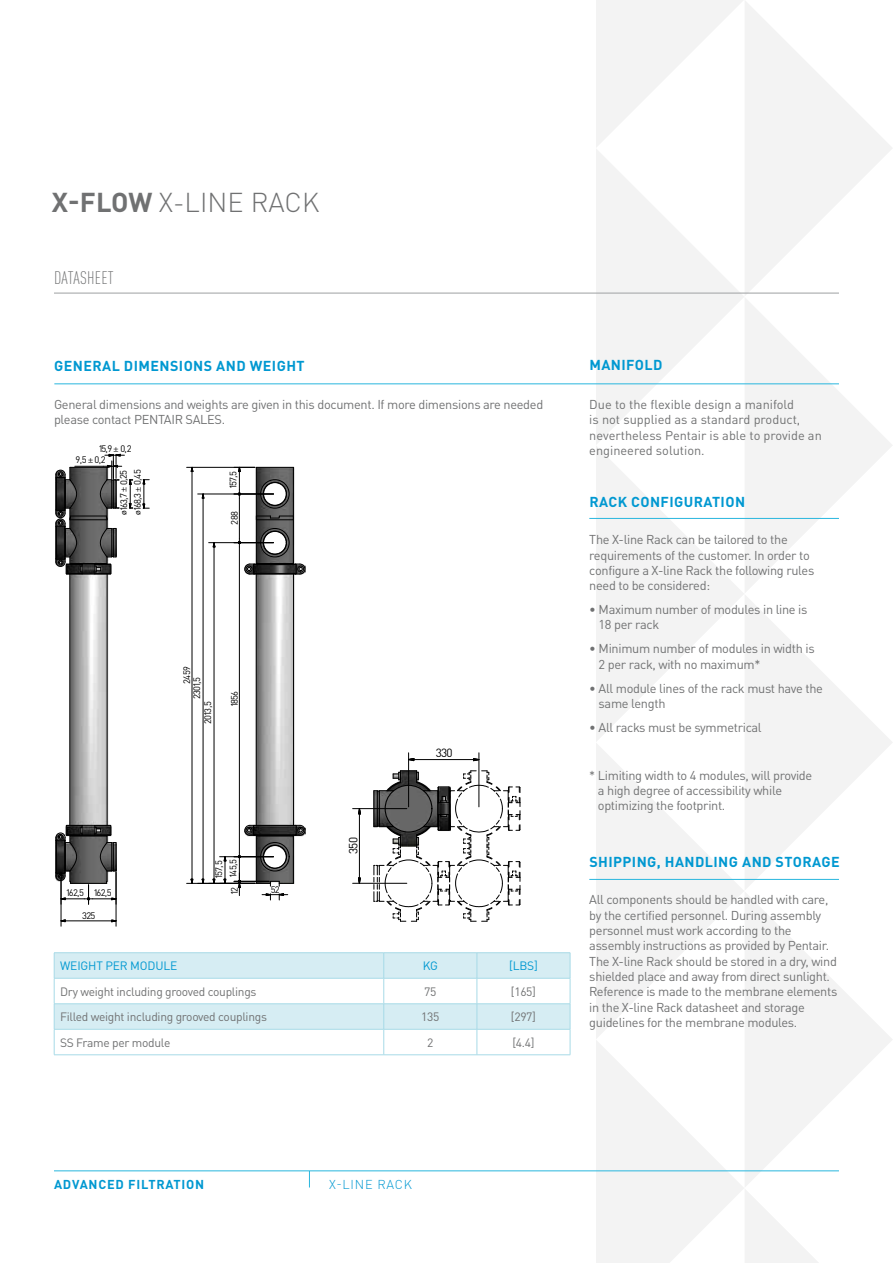
<style>
.page{position:relative;width:893px;height:1263px;background:#fff}
.page>*{position:absolute;margin:0;border:0;box-sizing:border-box;transform-origin:0 0}
.t1{font:300 27px "DIN Pro";color:#707172}
.t2{font:300 condensed 18px "DIN Pro";letter-spacing:.01em;color:#707172}
.t3{font:700 14.25px "DIN Pro";letter-spacing:.03em;color:#0098d1}
.t4{font:13.95px "DIN Pro";letter-spacing:-.09em;color:#000}
.t5{font:12.75px/15.3px "DIN Pro";letter-spacing:-.025em;color:#707172}
.t6{font:12.75px/15.3px "DIN Pro";color:#707172}
.t7{font:700 12.75px "DIN Pro";letter-spacing:.06em;color:#0098d1}
.t8{font:300 12.75px "DIN Pro";letter-spacing:.06em;color:#0098d1}
.t9{font:12px "DIN Pro";letter-spacing:-.025em;color:#707172}
.t10{font:12px "DIN Pro";letter-spacing:-.015em;color:#0098d1}
.t11{font:11.85px "DIN Pro";letter-spacing:-.08em;color:#000}
.t12{font:9.3px/9.9px "DIN Pro";letter-spacing:-.085em;color:#000}
.t13{font:8.55px "Myriad Pro";color:#000}
.s1{font-weight:700}
.s2{font-family:"Myriad Pro";font-size:8.55px}
</style>
<div class="page">
<svg style="left:596px;top:0;width:296px;height:148px"></svg>
<svg style="left:596px;top:148px;width:296px;height:297px"></svg>
<svg style="left:596px;top:445px;width:296px;height:297px"></svg>
<svg style="left:596px;top:742px;width:296px;height:430px"></svg>
<svg style="left:596px;top:1039px;width:237px;height:224px;fill:#f3f3f3"></svg>
<hr style="left:54px;top:1170px;width:785px;height:1px;background:#28b6de">
<svg style="left:309px;top:1171px;width:1px;height:16px"></svg>
<hr style="left:54px;top:952px;width:330px;height:1px;background:#a7dae7">
<hr style="left:384px;top:952px;width:93px;height:1px;background:#a7dae7">
<hr style="left:477px;top:952px;width:93px;height:1px;background:#a7dae7">
<svg style="left:54px;top:953px;width:517px;height:102px"></svg>
<hr style="left:54px;top:1054px;width:330px;height:1px;background:#a7dae7">
<hr style="left:384px;top:1054px;width:93px;height:1px;background:#a7dae7">
<hr style="left:477px;top:1054px;width:93px;height:1px;background:#a7dae7">
<hr style="left:54px;top:383px;width:785px;height:1px;background:#28b6de">
<img style="left:66px;top:575px;width:45px;height:250px">
<hr style="left:69px;top:574px;width:1px;height:251px;background:#000">
<hr style="left:107px;top:574px;width:1px;height:251px;background:#000">
<img style="left:245px;top:467px;width:58px;height:417px">
<hr style="left:256px;top:574px;width:1px;height:251px;background:#000">
<hr style="left:293px;top:574px;width:1px;height:251px;background:#000">
<hr style="left:256px;top:836px;width:1px;height:47px;background:#000">
<hr style="left:293px;top:836px;width:1px;height:47px;background:#000">
<div style="left:263px;top:845px;width:24px;height:24px;border:1px solid #000;border-radius:50%"></div>
<div style="left:260px;top:842px;width:30px;height:29px;border:1px solid #000;border-radius:50%"></div>
<svg style="left:258px;top:515px;width:34px;height:3px"></svg>
<hr style="left:256px;top:563px;width:37px;height:1px;background:#000">
<hr style="left:293px;top:516px;width:1px;height:47px;background:#000">
<hr style="left:256px;top:516px;width:1px;height:47px;background:#000">
<div style="left:263px;top:531px;width:24px;height:23px;border:1px solid #000;border-radius:50%"></div>
<div style="left:263px;top:531px;width:24px;height:24px;border:1px solid #000;border-radius:50%"></div>
<div style="left:260px;top:528px;width:30px;height:29px;border:1px solid #000;border-radius:50%"></div>
<div style="left:263px;top:482px;width:24px;height:24px;border:1px solid #000;border-radius:50%"></div>
<div style="left:260px;top:479px;width:30px;height:30px;border:1px solid #000;border-radius:50%"></div>
<div style="left:256px;top:467px;width:38px;height:53px;border:1px solid #000"></div>
<hr style="left:254px;top:574px;width:42px;height:1px;background:#000">
<div style="left:253px;top:564px;width:44px;height:10px;border:1px solid #000"></div>
<hr style="left:254px;top:564px;width:42px;height:1px;background:#000">
<svg style="left:244px;top:563px;width:13px;height:12px"></svg>
<svg style="left:293px;top:563px;width:13px;height:12px"></svg>
<div style="left:253px;top:825px;width:44px;height:10px;border:1px solid #000"></div>
<hr style="left:254px;top:835px;width:42px;height:1px;background:#000">
<svg style="left:293px;top:824px;width:13px;height:12px"></svg>
<svg style="left:244px;top:824px;width:13px;height:12px"></svg>
<hr style="left:239px;top:547px;width:1px;height:305px;background:#000">
<svg style="left:237px;top:538px;width:4px;height:9px"></svg>
<hr style="left:239px;top:498px;width:1px;height:40px;background:#000">
<svg style="left:234px;top:466px;width:21px;height:32px"></svg>
<svg style="left:224px;top:857px;width:2px;height:26px"></svg>
<hr style="left:220px;top:856px;width:54px;height:1px;background:#000">
<svg style="left:213px;top:543px;width:2px;height:8px"></svg>
<hr style="left:214px;top:547px;width:1px;height:332px;background:#000">
<hr style="left:209px;top:542px;width:65px;height:1px;background:#000">
<svg style="left:202px;top:493px;width:2px;height:10px"></svg>
<hr style="left:203px;top:498px;width:1px;height:381px;background:#000">
<hr style="left:198px;top:494px;width:76px;height:1px;background:#000">
<svg style="left:191px;top:466px;width:2px;height:10px"></svg>
<hr style="left:192px;top:471px;width:1px;height:408px;background:#000">
<hr style="left:187px;top:883px;width:68px;height:1px;background:#000">
<hr style="left:187px;top:467px;width:68px;height:1px;background:#000">
<svg style="left:55px;top:825px;width:62px;height:79px"></svg>
<svg style="left:60px;top:919px;width:6px;height:3px"></svg>
<svg style="left:111px;top:919px;width:5px;height:3px"></svg>
<hr style="left:65px;top:920px;width:47px;height:1px;background:#000">
<hr style="left:61px;top:872px;width:1px;height:54px;background:#000">
<hr style="left:116px;top:872px;width:1px;height:54px;background:#000">
<svg style="left:234px;top:852px;width:59px;height:48px"></svg>
<svg style="left:143px;top:479px;width:6px;height:30px"></svg>
<svg style="left:55px;top:454px;width:78px;height:121px"></svg>
<svg style="left:373px;top:770px;width:148px;height:152px"></svg>
<svg style="left:409px;top:758px;width:5px;height:3px"></svg>
<svg style="left:473px;top:758px;width:6px;height:3px"></svg>
<hr style="left:414px;top:759px;width:60px;height:1px;background:#000">
<hr style="left:479px;top:753px;width:1px;height:54px;background:#000">
<hr style="left:408px;top:753px;width:1px;height:54px;background:#000">
<svg style="left:358px;top:877px;width:3px;height:6px"></svg>
<svg style="left:358px;top:809px;width:3px;height:10px"></svg>
<hr style="left:359px;top:814px;width:1px;height:64px;background:#000">
<hr style="left:353px;top:883px;width:54px;height:1px;background:#000">
<hr style="left:353px;top:808px;width:54px;height:1px;background:#000">
<hr style="left:54px;top:293px;width:785px;height:1px;background:#9ea0a2">
<hr style="left:589px;top:879px;width:250px;height:1px;background:#28b6de">
<hr style="left:589px;top:518px;width:250px;height:1px;background:#28b6de">
<h1 class="t1" style="left:52px;top:182px;width:269px"><span class="s1">X-FLOW</span> X-LINE RACK</h1>
<h2 class="t2" style="left:54px;top:265px;width:61px">DATASHEET</h2>
<p class="t3" style="left:54px;top:354px;width:252px">GENERAL DIMENSIONS AND WEIGHT</p>
<p class="t4" style="left:59px;top:395px;width:57px">TOP VIEW</p>
<p class="t5" style="left:54px;top:395px;width:491px">General dimensions and weights are given in this document. If more dimensions are needed please contact PENTAIR SALES.</p>
<p class="t12" style="left:76px;top:442px;width:57px;line-height:11.1px;text-indent:23px">15,9 0,2<br>9,5 <span class="s2">±</span> 0,2</p>
<p class="t13" style="left:114px;top:444px;width:7px">±</p>
<p class="t12" style="left:132px;top:515px;width:47px;rotate:-90deg"><span class="s2">ø</span>168 3, <span class="s2">±</span> 0 4, 5</p>
<p class="t12" style="left:118px;top:515px;width:47px;rotate:-90deg"><span class="s2">ø</span>163 7, <span class="s2">±</span> 0 2, 5</p>
<p class="t12" style="left:227px;top:489px;width:20px;rotate:-90deg">157 5,</p>
<p class="t12" style="left:229px;top:524px;width:15px;rotate:-90deg">288</p>
<p class="t12" style="left:66px;top:887px;width:47px">162,5 162,5</p>
<p class="t12" style="left:82px;top:910px;width:15px">325</p>
<p class="t12" style="left:181px;top:684px;width:19px;rotate:-90deg">2459<br>5,</p>
<p class="t12" style="left:191px;top:699px;width:19px;rotate:-90deg">2301</p>
<p class="t12" style="left:202px;top:724px;width:24px;rotate:-90deg">2013 5,</p>
<p class="t12" style="left:229px;top:707px;width:18px;rotate:-90deg">1856</p>
<p class="t12" style="left:227px;top:895px;width:37px;rotate:-90deg">12 145 5,</p>
<p class="t12" style="left:213px;top:879px;width:20px;rotate:-90deg">157 5,</p>
<p class="t12" style="left:271px;top:884px;width:10px">52</p>
<p class="t11" style="left:344px;top:854px;width:18px;rotate:-90deg">350</p>
<p class="t11" style="left:436px;top:744px;width:18px">330</p>
<p class="t10" style="left:60px;top:956px;width:118px">WEIGHT PER MODULE</p>
<p class="t10" style="left:423px;top:956px;width:17px">KG</p>
<p class="t10" style="left:509px;top:956px;width:30px">[LBS]</p>
<p class="t9" style="left:60px;top:982px;width:198px">Dry weight including grooved couplings</p>
<p class="t9" style="left:424px;top:982px;width:14px">75</p>
<p class="t9" style="left:511px;top:982px;width:27px">[165]</p>
<p class="t9" style="left:60px;top:1007px;width:208px">Filled weight including grooved couplings</p>
<p class="t9" style="left:421px;top:1007px;width:20px">135</p>
<p class="t9" style="left:511px;top:1007px;width:27px">[297]</p>
<p class="t9" style="left:60px;top:1033px;width:112px">SS Frame per module</p>
<p class="t9" style="left:427px;top:1033px;width:8px">2</p>
<p class="t9" style="left:512px;top:1033px;width:24px">[4.4]</p>
<p class="t3" style="left:589px;top:353px;width:75px">MANIFOLD</p>
<p class="t6" style="left:589px;top:395px;width:234px">Due to the flexible design a manifold<br>is not supplied as a standard product, nevertheless Pentair is able to provide an engineered solution.</p>
<p class="t3" style="left:589px;top:490px;width:157px">RACK CONFIGURATION</p>
<p class="t5" style="left:589px;top:531px;width:226px">The X-line Rack can be tailored to the requirements of the customer. In order to configure a X-line Rack the following rules need to be considered:</p>
<p class="t5" style="left:599px;top:601px;width:210px;text-indent:-9px">• Maximum number of modules in line is<br>18 per rack</p>
<p class="t5" style="left:599px;top:640px;width:218px;text-indent:-9px">• Minimum number of modules in width is<br>2 per rack, with no maximum*</p>
<p class="t5" style="left:599px;top:679px;width:226px;text-indent:-9px">• All module lines of the rack must have the same length</p>
<p class="t5" style="left:589px;top:718px;width:174px">• All racks must be symmetrical</p>
<p class="t5" style="left:598px;top:766px;width:216px;text-indent:-9px">* Limiting width to 4 modules, will provide a high degree of accessibility while optimizing the footprint.</p>
<p class="t3" style="left:589px;top:850px;width:252px">SHIPPING, HANDLING AND STORAGE</p>
<p class="t5" style="left:589px;top:891px;width:249px">All components should be handled with care, by the certified personnel. During assembly personnel must work according to the assembly instructions as provided by Pentair.<br>The X-line Rack should be stored in a dry, wind shielded place and away from direct sunlight.<br>Reference is made to the membrane elements in the X-line Rack datasheet and storage guidelines for the membrane modules.</p>
<p class="t7" style="left:54px;top:1174px;width:152px">ADVANCED FILTRATION</p>
<p class="t8" style="left:329px;top:1174px;width:84px">X-LINE RACK</p>
</div>
